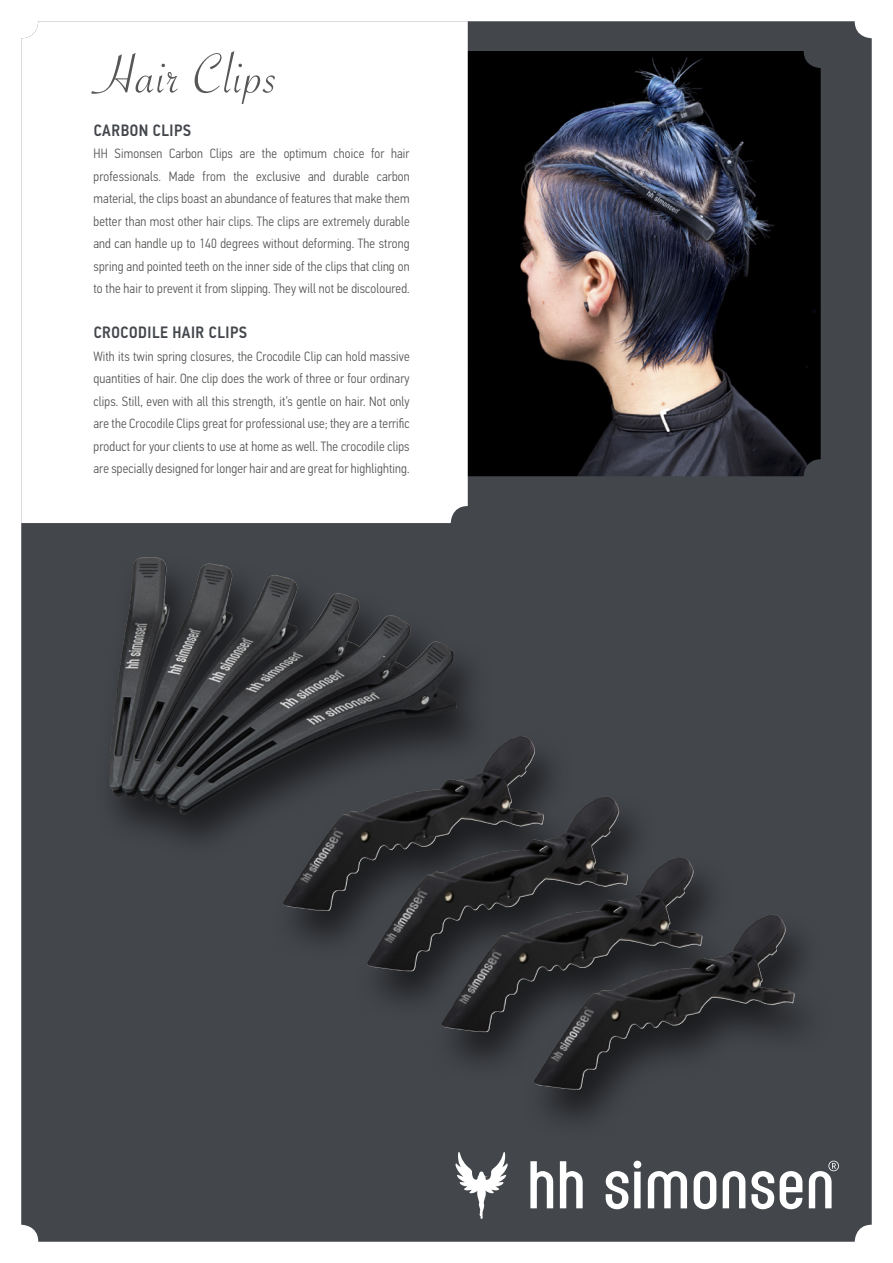
<style>
.page{position:relative;width:893px;height:1263px;background:#fff}
.page>*{position:absolute;margin:0;border:0;box-sizing:border-box;transform-origin:0 0}
.t1{font:60px "Savoye Let Plain";letter-spacing:.025em;color:#575756}
.t2{font:500 16.5px "PF Din Text Cond Std";letter-spacing:.03em;color:#43464b}
.t3{font:300 13.5px/22.5px "PF Din Text Cond Std";letter-spacing:.01em;color:#575756;text-align:justify}
</style>
<div class="page">
<div style="left:21px;top:21px;width:851px;height:1221px;background:#43464b;border-radius:17px"></div>
<div style="left:93px;top:551px;width:404px;height:312px;background:#000;opacity:.6"></div>
<img style="left:109px;top:557px;width:349px;height:260px">
<div style="left:270px;top:731px;width:564px;height:408px;background:#000;opacity:.6"></div>
<img style="left:283px;top:736px;width:261px;height:175px">
<img style="left:367px;top:796px;width:261px;height:176px">
<img style="left:441px;top:857px;width:261px;height:176px">
<img style="left:533px;top:915px;width:262px;height:175px">
<img style="left:468px;top:51px;width:353px;height:425px">
<div style="left:21px;top:21px;width:447px;height:502px;background:#fff"></div>
<svg style="left:455px;top:1152px;width:53px;height:67px"></svg>
<svg style="left:530px;top:1161px;width:23px;height:47px"></svg>
<svg style="left:560px;top:1161px;width:23px;height:47px"></svg>
<svg style="left:606px;top:1161px;width:35px;height:48px"></svg>
<svg style="left:648px;top:1171px;width:39px;height:37px"></svg>
<svg style="left:694px;top:1171px;width:22px;height:38px"></svg>
<svg style="left:723px;top:1171px;width:22px;height:37px"></svg>
<svg style="left:751px;top:1171px;width:23px;height:38px"></svg>
<svg style="left:780px;top:1171px;width:22px;height:38px"></svg>
<svg style="left:809px;top:1161px;width:30px;height:47px"></svg>
<h1 class="t1" style="left:94px;top:35px;width:186px">Hair Clips</h1>
<p class="t2" style="left:94px;top:120px;width:99px">CARBON CLIPS</p>
<p class="t3" style="left:94px;top:142px;width:318px">HH Simonsen Carbon Clips are the optimum choice for hair professionals. Made from the exclusive and durable carbon material, the clips boast an abundance of features that make them better than most other hair clips. The clips are extremely durable and can handle up to 140 degrees without deforming. The strong spring and pointed teeth on the inner side of the clips that cling on to the hair to prevent it from slipping. They will not be discoloured.</p>
<p class="t2" style="left:94px;top:323px;width:155px">CROCODILE HAIR CLIPS</p>
<p class="t3" style="left:94px;top:345px;width:318px">With its twin spring closures, the Crocodile Clip can hold massive quantities of hair. One clip does the work of three or four ordinary clips. Still, even with all this strength, it’s gentle on hair. Not only are the Crocodile Clips great for professional use; they are a terrific product for your clients to use at home as well. The crocodile clips are specially designed for longer hair and are great for highlighting.</p>
</div>
